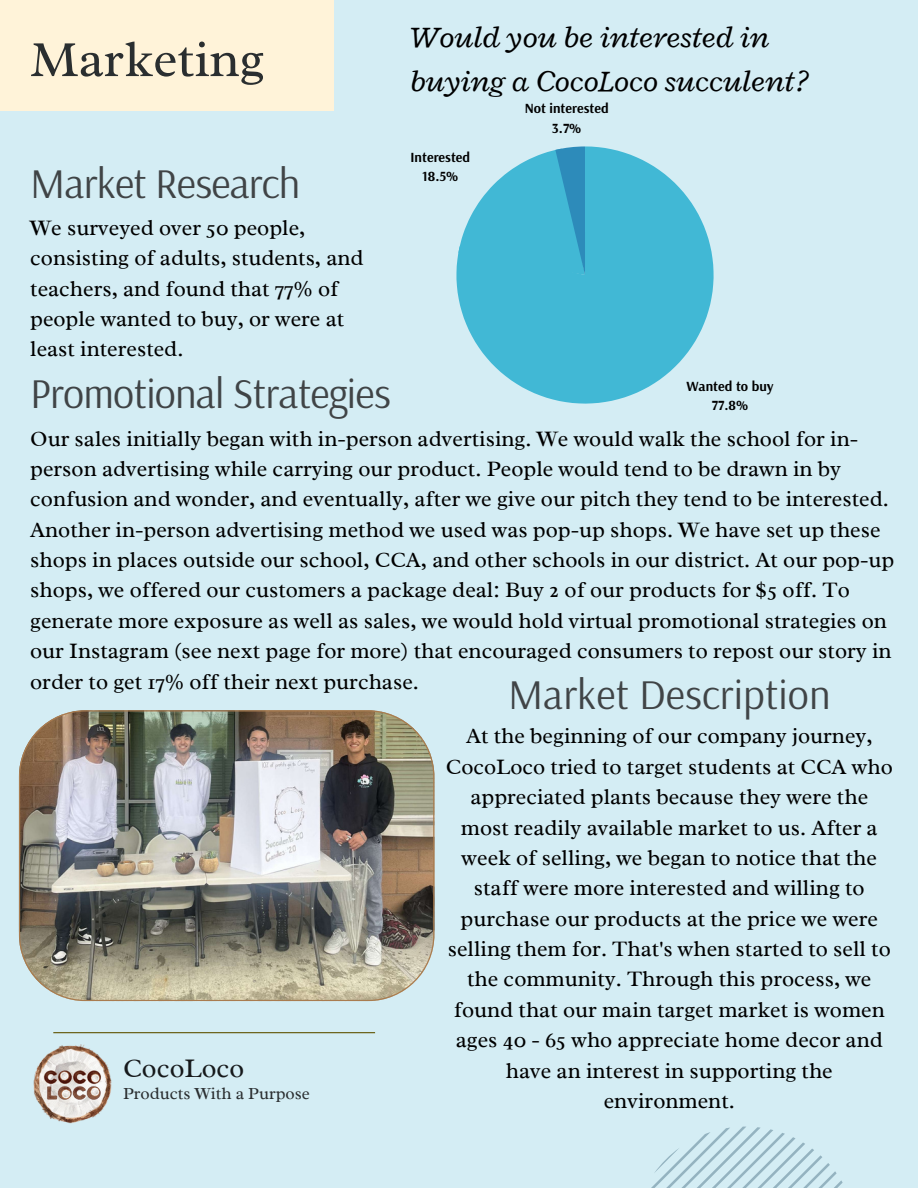
<style>
.page{position:relative;width:918px;height:1188px;background:#d4edf4}
.page>*{position:absolute;margin:0;border:0;box-sizing:border-box;transform-origin:0 0}
.t1{font:51.45px "Radley";color:#2a2e30}
.t2{font:42.15px "Arsenal";letter-spacing:-.02em;color:#404446}
.t3{font:42.15px "Arsenal";color:#404446}
.t4{font:italic 31.5px/43.8px "Radley";color:#000}
.t5{font:27.3px "Radley";color:#16191b}
.t6{font:22.35px/30.3px "Radley";color:#000}
.t7{font:17.1px "Radley";color:#2a2e30}
.t8{font:700 13.95px/19.4px "Arsenal";color:#000;text-align:center}
</style>
<div class="page">
<div style="left:0;top:0;width:333px;height:111px;background:#fff3d9"></div>
<svg style="left:651px;top:1127px;width:192px;height:61px"></svg>
<svg style="left:456px;top:146px;width:258px;height:258px;fill:#41b8d5"></svg>
<svg style="left:458px;top:146px;width:127px;height:129px"></svg>
<img style="left:33px;top:1044px;width:79px;height:80px">
<img style="left:19px;top:710px;width:415px;height:291px">
<hr style="left:53px;top:1032px;width:322px;height:1px;background:#605403">
<h1 class="t1" style="left:30px;top:27px;width:236px">Marketing</h1>
<h2 class="t2" style="left:30px;top:155px;width:272px">Market Research</h2>
<p class="t6" style="left:30px;top:212px;width:335px">We surveyed over 50 people, consisting of adults, students, and teachers, and found that 77% of people wanted to buy, or were at least interested.</p>
<h2 class="t2" style="left:30px;top:366px;width:362px">Promotional Strategies</h2>
<h3 class="t4" style="left:411px;top:15px;width:398px">Would you be interested in buying a CocoLoco succulent?</h3>
<p class="t8" style="left:411px;top:147px;width:61px">Interested<br>18.5%</p>
<p class="t8" style="left:525px;top:98px;width:85px">Not interested<br>3.7%</p>
<p class="t8" style="left:686px;top:376px;width:89px">Wanted to buy<br>77.8%</p>
<p class="t6" style="left:30px;top:423px;width:866px">Our sales initially began with in-person advertising. We would walk the school for in&shy;person advertising while carrying our product. People would tend to be drawn in by confusion and wonder, and eventually, after we give our pitch they tend to be interested.<br>Another in-person advertising method we used was pop-up shops. We have set up these shops in places outside our school, CCA, and other schools in our district. At our pop-up shops, we offered our customers a package deal: Buy 2 of our products for $5 off. To generate more exposure as well as sales, we would hold virtual promotional strategies on our Instagram (see next page for more) that encouraged consumers to repost our story in order to get 17% off their next purchase.</p>
<h2 class="t3" style="left:508px;top:667px;width:324px">Market Description</h2>
<p class="t6" style="left:446px;top:721px;width:448px;text-align:center">At the beginning of our company journey, CocoLoco tried to target students at CCA who appreciated plants because they were the most readily available market to us. After a week of selling, we began to notice that the staff were more interested and willing to purchase our products at the price we were selling them for. That's when started to sell to the community. Through this process, we found that our main target market is women ages 40 - 65 who appreciate home decor and have an interest in supporting the environment.</p>
<p class="t5" style="left:123px;top:1050px;width:123px">CocoLoco</p>
<p class="t7" style="left:123px;top:1082px;width:188px">Products With a Purpose</p>
</div>
